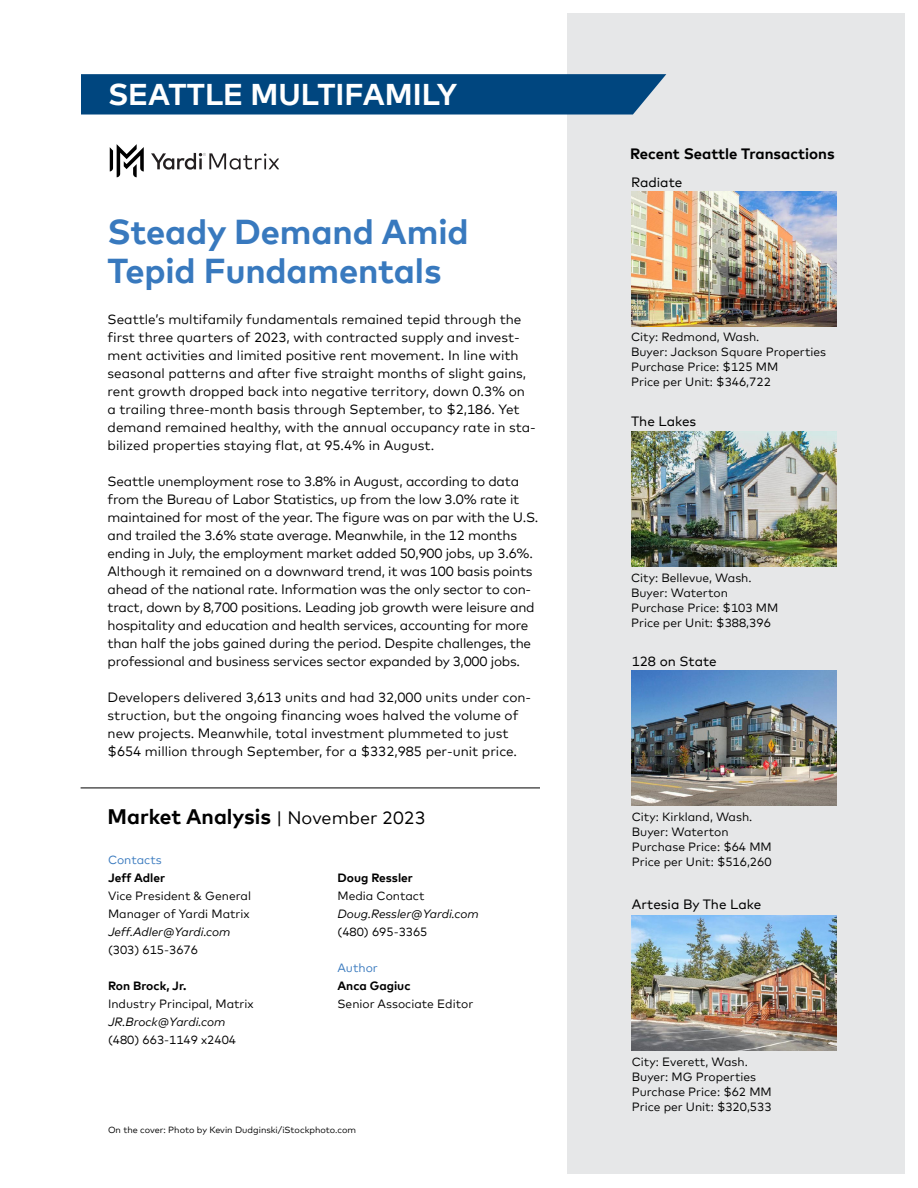
<style>
.page{position:relative;width:918px;height:1188px;background:#fff}
.page>*{position:absolute;margin:0;border:0;box-sizing:border-box;transform-origin:0 0}
.t1{font:700 34.5px/39px "Mark Offc Pro";letter-spacing:-.005em;color:#3879be}
.t2{font:700 30px "Mark Offc Pro";color:#fff}
.t3{font:700 21px "Mark Offc Pro";color:#000}
.t4{font:700 15px "Mark Offc Pro";color:#000}
.t5{font:13.5px/18px "Mark Offc Pro";letter-spacing:-.01em;color:#000}
.t6{font:13.5px "Mark Offc Pro";color:#000}
.t7{font:12px/15px "Mark Offc Pro";color:#000}
.t8{font:italic 12px "Mark Offc Pro";color:#000}
.t9{font:700 12px "Mark Offc Pro";color:#000}
.t10{font:12px "Mark Offc Pro";color:#3879be}
.t11{font:9px "Mark Offc Pro";color:#000}
.s1{font-weight:400;font-size:18px}
</style>
<div class="page">
<svg style="left:151px;top:153px;width:128px;height:17px"></svg>
<svg style="left:110px;top:144px;width:34px;height:33px"></svg>
<div style="left:567px;top:14px;width:337px;height:1160px;background:#e6e7e8"></div>
<img style="left:632px;top:670px;width:205px;height:135px">
<img style="left:632px;top:915px;width:205px;height:135px">
<img style="left:631px;top:191px;width:205px;height:135px">
<img style="left:631px;top:432px;width:205px;height:135px">
<hr style="left:81px;top:788px;width:459px;height:1px;background:#000">
<svg style="left:81px;top:74px;width:585px;height:41px;background:#094c83"></svg>
<h2 class="t2" style="left:108px;top:71px;width:351px">SEATTLE MULTIFAMILY</h2>
<h1 class="t1" style="left:108px;top:209px;width:362px">Steady Demand Amid<br>Tepid Fundamentals</h1>
<p class="t5" style="left:108px;top:309px;width:430px">Seattle’s multifamily fundamentals remained tepid through the first three quarters of 2023, with contracted supply and invest&shy;ment activities and limited positive rent movement. In line with seasonal patterns and after five straight months of slight gains, rent growth dropped back into negative territory, down 0.3% on a trailing three-month basis through September, to $2,186. Yet demand remained healthy, with the annual occupancy rate in sta&shy;bilized properties staying flat, at 95.4% in August.</p>
<p class="t5" style="left:108px;top:471px;width:432px">Seattle unemployment rose to 3.8% in August, according to data from the Bureau of Labor Statistics, up from the low 3.0% rate it maintained for most of the year. The figure was on par with the U.S. and trailed the 3.6% state average. Meanwhile, in the 12 months ending in July, the employment market added 50,900 jobs, up 3.6%.<br>Although it remained on a downward trend, it was 100 basis points ahead of the national rate. Information was the only sector to con&shy;tract, down by 8,700 positions. Leading job growth were leisure and hospitality and education and health services, accounting for more than half the jobs gained during the period. Despite challenges, the professional and business services sector expanded by 3,000 jobs.</p>
<p class="t5" style="left:108px;top:687px;width:425px">Developers delivered 3,613 units and had 32,000 units under con&shy;struction, but the ongoing financing woes halved the volume of new projects. Meanwhile, total investment plummeted to just $654 million through September, for a $332,985 per-unit price.</p>
<h3 class="t3" style="left:108px;top:800px;width:319px">Market Analysis <span class="s1">| November 2023</span></h3>
<p class="t10" style="left:108px;top:851px;width:55px">Contacts</p>
<p class="t9" style="left:108px;top:869px;width:59px">Jeff Adler</p>
<p class="t7" style="left:108px;top:886px;width:145px;line-height:18px">Vice President &amp; General<br>Manager of Yardi Matrix</p>
<p class="t8" style="left:108px;top:923px;width:124px">Jeff.Adler@Yardi.com</p>
<p class="t7" style="left:108px;top:941px;width:92px">(303) 615-3676</p>
<p class="t9" style="left:108px;top:977px;width:80px">Ron Brock, Jr.</p>
<p class="t7" style="left:108px;top:995px;width:147px">Industry Principal, Matrix</p>
<p class="t8" style="left:108px;top:1013px;width:119px">JR.Brock@Yardi.com</p>
<p class="t7" style="left:108px;top:1031px;width:130px">(480) 663-1149 x2404</p>
<p class="t9" style="left:338px;top:869px;width:77px">Doug Ressler</p>
<p class="t7" style="left:338px;top:887px;width:89px">Media Contact</p>
<p class="t8" style="left:338px;top:905px;width:143px">Doug.Ressler@Yardi.com</p>
<p class="t7" style="left:338px;top:923px;width:92px">(480) 695-3365</p>
<p class="t10" style="left:338px;top:959px;width:42px">Author</p>
<p class="t9" style="left:338px;top:977px;width:75px">Anca Gagiuc</p>
<p class="t7" style="left:338px;top:995px;width:137px">Senior Associate Editor</p>
<p class="t11" style="left:108px;top:1123px;width:250px">On the cover: Photo by Kevin Dudginski/iStockphoto.com</p>
<p class="t4" style="left:630px;top:142px;width:206px">Recent Seattle Transactions</p>
<p class="t6" style="left:631px;top:172px;width:53px">Radiate</p>
<p class="t7" style="left:631px;top:328px;width:197px">City: Redmond, Wash.<br>Buyer: Jackson Square Properties<br>Purchase Price: $125 MM<br>Price per Unit: $346,722</p>
<p class="t6" style="left:631px;top:411px;width:67px">The Lakes</p>
<p class="t7" style="left:631px;top:570px;width:149px">City: Bellevue, Wash.<br>Buyer: Waterton<br>Purchase Price: $103 MM<br>Price per Unit: $388,396</p>
<p class="t6" style="left:632px;top:651px;width:86px">128 on State</p>
<p class="t7" style="left:632px;top:808px;width:142px">City: Kirkland, Wash.<br>Buyer: Waterton<br>Purchase Price: $64 MM<br>Price per Unit: $516,260</p>
<p class="t6" style="left:632px;top:894px;width:131px">Artesia By The Lake</p>
<p class="t7" style="left:632px;top:1053px;width:142px">City: Everett, Wash.<br>Buyer: MG Properties<br>Purchase Price: $62 MM<br>Price per Unit: $320,533</p>
</div>
